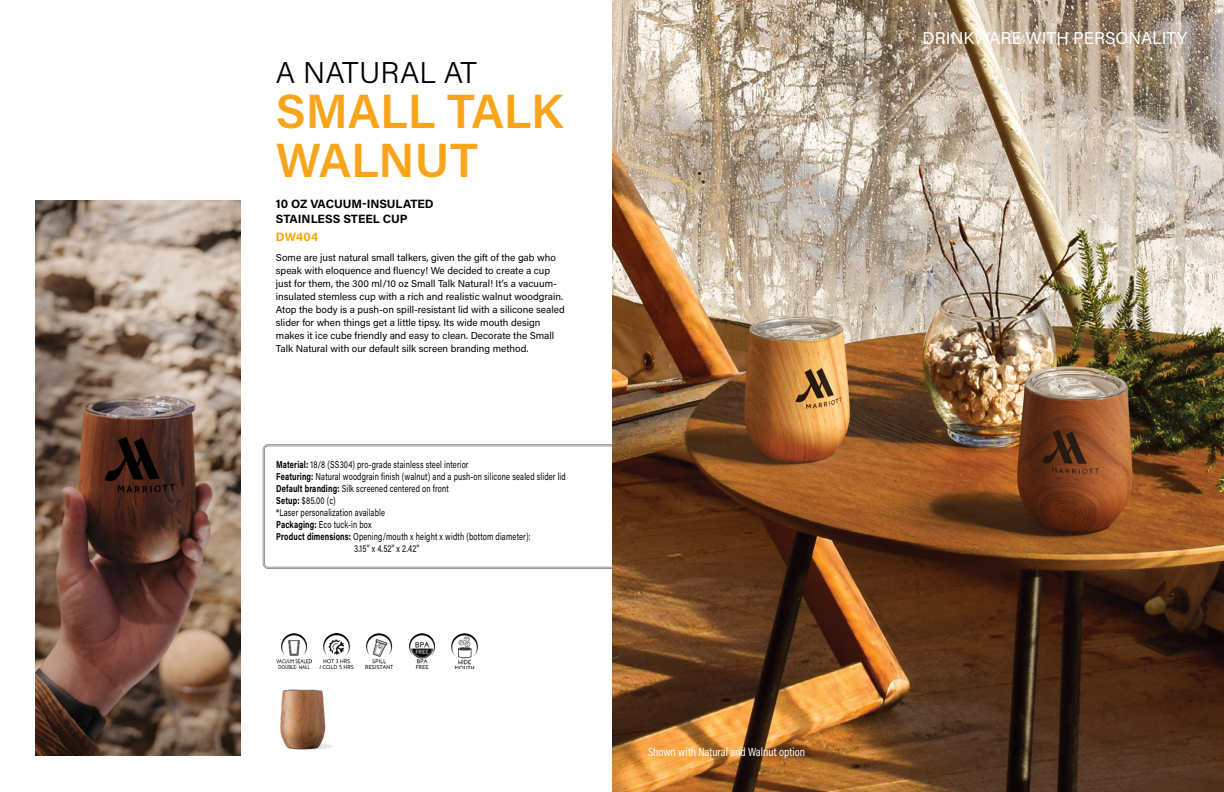
<style>
.page{position:relative;width:1224px;height:792px;background:#fff}
.page>*{position:absolute;margin:0;border:0;box-sizing:border-box;transform-origin:0 0}
.t1{font:600 48px/49px "Acumin Pro";letter-spacing:-.005em;color:#faa41a}
.t2{font:300 30px "Acumin Pro";letter-spacing:.005em;color:#000}
.t3{font:17.1px "Acumin Pro";color:#fff}
.t4{font:700 12px/14.4px "Acumin Pro";letter-spacing:-.005em;color:#000}
.t5{font:12px "Acumin Pro Cond";color:#fff}
.t6{font:700 12px "Acumin Pro";letter-spacing:.005em;color:#ffa300}
.t7{font:10px/13px "Acumin Pro";color:#000}
.t8{font:10px "Acumin Pro";letter-spacing:.02em;color:#000;scale:.75 1}
.t9{font:10px "Acumin Pro";color:#000;scale:.75 1}
.s1{font-weight:700}
</style>
<div class="page">
<img style="left:612px;top:0;width:612px;height:792px">
<img style="left:280px;top:689px;width:52px;height:61px">
<img style="left:36px;top:201px;width:204px;height:555px">
<svg style="left:262px;top:444px;width:351px;height:125px"></svg>
<img style="left:451px;top:634px;width:28px;height:35px">
<img style="left:319px;top:634px;width:35px;height:35px">
<img style="left:276px;top:634px;width:36px;height:35px">
<img style="left:365px;top:634px;width:29px;height:35px">
<img style="left:409px;top:634px;width:26px;height:35px">
<h2 class="t2" style="left:276px;top:52px;width:203px">A NATURAL AT</h2>
<h1 class="t1" style="left:276px;top:84px;width:289px">SMALL TALK<br>WALNUT</h1>
<p class="t4" style="left:276px;top:196px;width:159px">10 OZ VACUUM-INSULATED<br>STAINLESS STEEL CUP</p>
<p class="t6" style="left:276px;top:228px;width:44px">DW404</p>
<p class="t7" style="left:276px;top:251px;width:290px">Some are just natural small talkers, given the gift of the gab who speak with eloquence and fluency! We decided to create a cup just for them, the 300 ml/10 oz Small Talk Natural! It’s a vacuum&shy;insulated stemless cup with a rich and realistic walnut woodgrain.<br>Atop the body is a push-on spill-resistant lid with a silicone sealed slider for when things get a little tipsy. Its wide mouth design makes it ice cube friendly and easy to clean. Decorate the Small Talk Natural with our default silk screen branding method.</p>
<p class="t8" style="left:276px;top:458px;width:258px"><span class="s1">Material:</span> 18/8 (SS304) pro-grade stainless steel interior</p>
<p class="t8" style="left:276px;top:470px;width:388px"><span class="s1">Featuring:</span> Natural woodgrain finish (walnut) and a push-on silicone sealed slider lid</p>
<p class="t8" style="left:276px;top:482px;width:232px"><span class="s1">Default branding:</span> Silk screened centered on front</p>
<p class="t9" style="left:276px;top:494px;width:81px"><span class="s1">Setup:</span> $85.00 (c)</p>
<p class="t8" style="left:276px;top:506px;width:147px">*Laser personalization available</p>
<p class="t8" style="left:276px;top:518px;width:129px"><span class="s1">Packaging:</span> Eco tuck-in box</p>
<p class="t8" style="left:276px;top:530px;width:341px"><span class="s1">Product dimensions:</span> Opening/mouth x height x width (bottom diameter):</p>
<p class="t9" style="left:354px;top:542px;width:88px">3.15” x 4.52” x 2.42”</p>
<p class="t5" style="left:648px;top:744px;width:159px">Shown with Natural and Walnut option</p>
<h3 class="t3" style="left:922px;top:26px;width:266px">DRINKWARE WITH PERSONALITY</h3>
</div>
